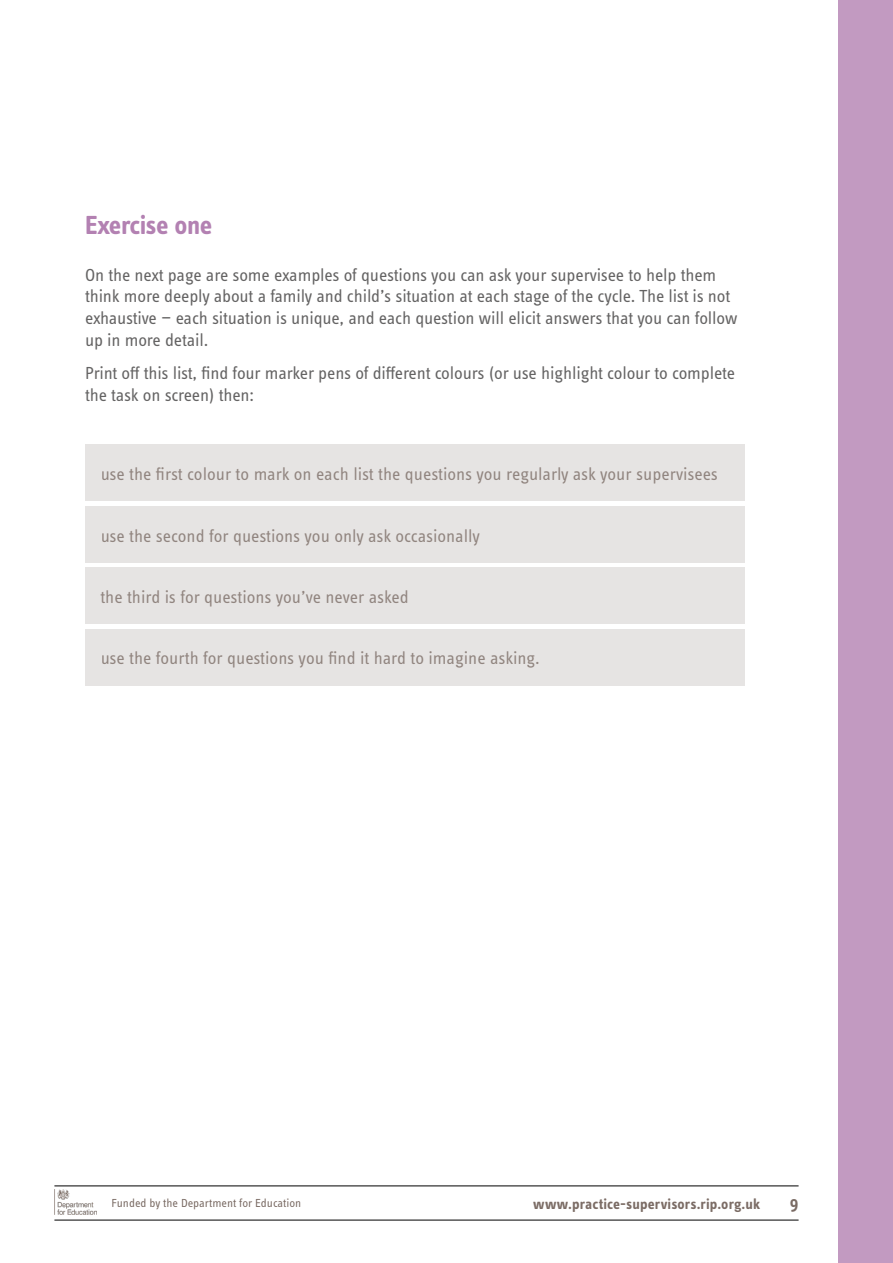
<style>
.page{position:relative;width:893px;height:1263px;background:#fff}
.page>*{position:absolute;margin:0;border:0;box-sizing:border-box;transform-origin:0 0}
.t1{font:700 27px "Info Text Pro";letter-spacing:-.015em;color:#b381b2}
.t2{font:18px/21.6px "Info Text Pro";letter-spacing:-.01em;color:#646363}
.t3{font:18px "Info Text Pro";color:#877a74}
.t4{font:600 18px "Info Text Pro";color:#7a6b64}
.t5{font:700 15px "Info Text Pro";letter-spacing:.01em;color:#7b6c65}
.t6{font:12px "Info Text Pro";color:#7a6b64}
</style>
<div class="page">
<div style="left:838px;top:0;width:55px;height:1263px;background:#c29ac1"></div>
<hr style="left:54px;top:1220px;width:745px;height:1px;background:#000">
<hr style="left:54px;top:1185px;width:745px;height:1px;background:#000">
<img style="left:54px;top:1190px;width:42px;height:25px">
<div style="left:85px;top:444px;width:660px;height:57px;background:#e4e1e0"></div>
<div style="left:85px;top:506px;width:660px;height:57px;background:#e4e1e0"></div>
<div style="left:85px;top:567px;width:660px;height:57px;background:#e4e1e0"></div>
<div style="left:85px;top:629px;width:660px;height:56px;background:#e4e1e0"></div>
<h1 class="t1" style="left:85px;top:209px;width:129px">Exercise one</h1>
<p class="t2" style="left:85px;top:264px;width:654px">On the next page are some examples of questions you can ask your supervisee to help them think more deeply about a family and child’s situation at each stage of the cycle. The list is not exhaustive — each situation is unique, and each question will elicit answers that you can follow up in more detail.</p>
<p class="t2" style="left:85px;top:362px;width:652px">Print off this list, find four marker pens of different colours (or use highlight colour to complete the task on screen) then:</p>
<p class="t3" style="left:100px;top:463px;width:619px">use the first colour to mark on each list the questions you regularly ask your supervisees</p>
<p class="t3" style="left:100px;top:525px;width:381px">use the second for questions you only ask occasionally</p>
<p class="t3" style="left:100px;top:586px;width:310px">the third is for questions you’ve never asked</p>
<p class="t3" style="left:100px;top:647px;width:441px">use the fourth for questions you find it hard to imagine asking.</p>
<p class="t6" style="left:111px;top:1196px;width:191px">Funded by the Department for Education</p>
<p class="t5" style="left:533px;top:1195px;width:228px">www.practice-supervisors.rip.org.uk</p>
<p class="t4" style="left:790px;top:1192px;width:10px">9</p>
</div>
